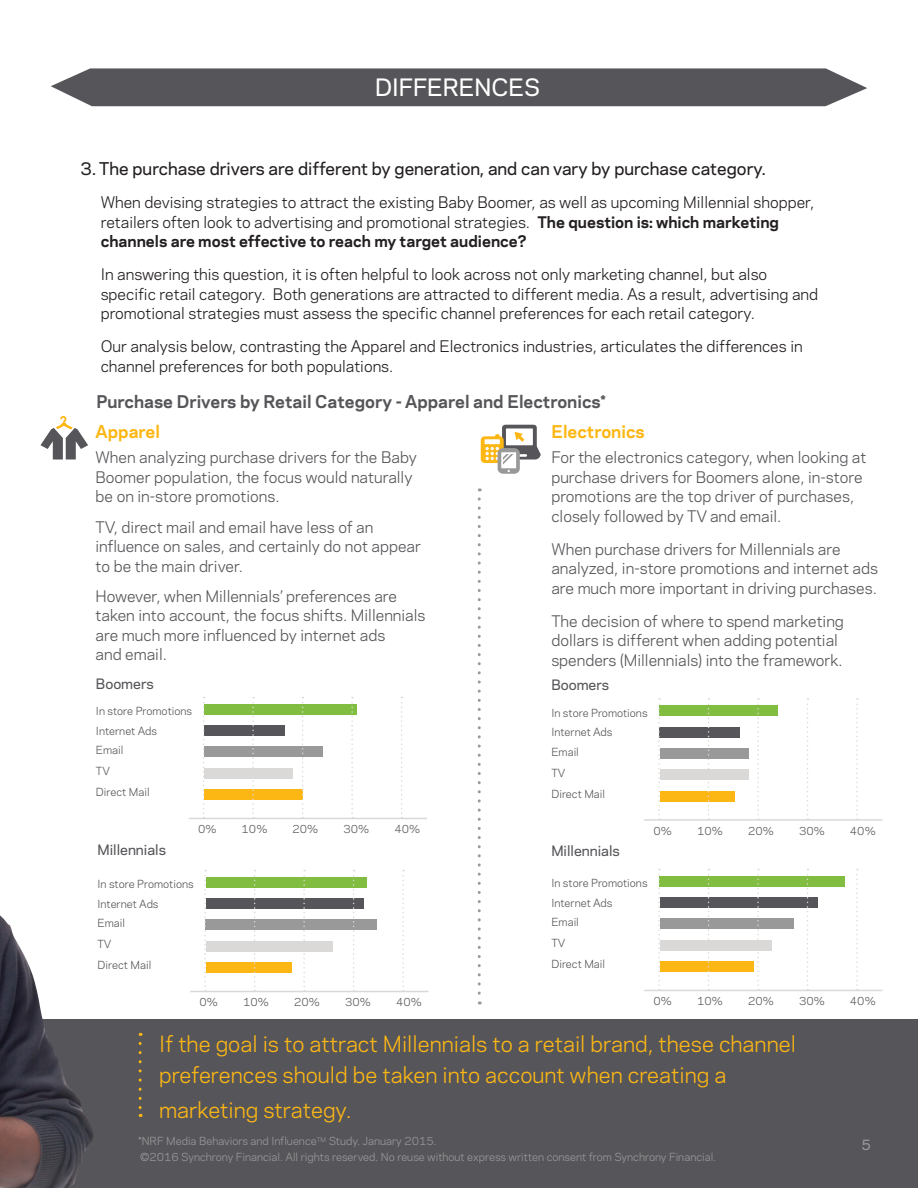
<style>
.page{position:relative;width:918px;height:1188px;background:#fff}
.page>*{position:absolute;margin:0;border:0;box-sizing:border-box;transform-origin:0 0}
.t1{font:500 22.5px "Polaris";color:#fff}
.t2{font:21px/31.5px "Polaris";color:#fdb714}
.t3{font:500 16.5px "Polaris";color:#231f20}
.t4{font:700 16.5px "Polaris";color:#56565a}
.t5{font:700 16.5px "Polaris";color:#fdb714}
.t6{font:15px/19.5px "Polaris";color:#56565a}
.t7{font:15px/19.5px "Polaris";color:#231f20}
.t8{font:500 13.5px "Polaris";color:#56565a}
.t9{font:500 13.5px "Polaris";color:#9a999a}
.t10{font:10.5px/19.5px "Polaris";color:#56565a}
.t11{font:10.5px "Polaris";color:#9a999a}
.s1{font-weight:700}
</style>
<div class="page">
<div style="left:0;top:1020px;width:918px;height:168px;background:#56565a"></div>
<svg style="left:51px;top:68px;width:816px;height:38px;background:#606063"></svg>
<svg style="left:481px;top:425px;width:60px;height:49px"></svg>
<svg style="left:41px;top:416px;width:47px;height:44px"></svg>
<div style="left:206px;top:877px;width:161px;height:11px;background:#81bd41"></div>
<div style="left:206px;top:919px;width:171px;height:11px;background:#9a999a"></div>
<div style="left:206px;top:941px;width:127px;height:10px;background:#dbd9d7"></div>
<div style="left:206px;top:962px;width:85px;height:11px;background:#fdb714"></div>
<div style="left:206px;top:898px;width:158px;height:11px;background:#56565a"></div>
<hr style="left:190px;top:991px;width:238px;height:1px;background:#dbd9d7">
<svg style="left:204px;top:870px;width:2px;height:121px"></svg>
<svg style="left:254px;top:870px;width:2px;height:121px"></svg>
<svg style="left:303px;top:870px;width:2px;height:121px"></svg>
<svg style="left:353px;top:870px;width:2px;height:121px"></svg>
<svg style="left:402px;top:870px;width:2px;height:121px"></svg>
<div style="left:660px;top:876px;width:185px;height:11px;background:#81bd41"></div>
<div style="left:660px;top:918px;width:133px;height:11px;background:#9a999a"></div>
<div style="left:660px;top:940px;width:112px;height:10px;background:#dbd9d7"></div>
<div style="left:660px;top:961px;width:93px;height:11px;background:#fdb714"></div>
<div style="left:660px;top:897px;width:158px;height:11px;background:#56565a"></div>
<hr style="left:644px;top:990px;width:238px;height:1px;background:#dbd9d7">
<svg style="left:658px;top:869px;width:2px;height:121px"></svg>
<svg style="left:708px;top:869px;width:2px;height:121px"></svg>
<svg style="left:757px;top:869px;width:2px;height:121px"></svg>
<svg style="left:807px;top:869px;width:2px;height:121px"></svg>
<svg style="left:856px;top:869px;width:2px;height:121px"></svg>
<div style="left:204px;top:704px;width:153px;height:11px;background:#81bd41"></div>
<div style="left:204px;top:747px;width:119px;height:10px;background:#9a999a"></div>
<div style="left:204px;top:768px;width:89px;height:11px;background:#dbd9d7"></div>
<div style="left:204px;top:789px;width:99px;height:11px;background:#fdb714"></div>
<div style="left:204px;top:726px;width:81px;height:10px;background:#56565a"></div>
<hr style="left:189px;top:818px;width:238px;height:1px;background:#dbd9d7">
<svg style="left:203px;top:697px;width:2px;height:121px"></svg>
<svg style="left:252px;top:697px;width:2px;height:121px"></svg>
<svg style="left:302px;top:697px;width:2px;height:121px"></svg>
<svg style="left:351px;top:697px;width:2px;height:121px"></svg>
<svg style="left:401px;top:697px;width:2px;height:121px"></svg>
<div style="left:660px;top:706px;width:118px;height:10px;background:#81bd41"></div>
<div style="left:660px;top:748px;width:88px;height:11px;background:#9a999a"></div>
<div style="left:660px;top:769px;width:88px;height:11px;background:#dbd9d7"></div>
<div style="left:660px;top:791px;width:74px;height:11px;background:#fdb714"></div>
<div style="left:660px;top:727px;width:80px;height:11px;background:#56565a"></div>
<hr style="left:644px;top:819px;width:238px;height:2px;background:#dbd9d7">
<svg style="left:658px;top:698px;width:2px;height:121px"></svg>
<svg style="left:708px;top:698px;width:2px;height:121px"></svg>
<svg style="left:757px;top:698px;width:2px;height:121px"></svg>
<svg style="left:807px;top:698px;width:2px;height:121px"></svg>
<svg style="left:856px;top:698px;width:2px;height:121px"></svg>
<svg style="left:478px;top:499px;width:3px;height:505px"></svg>
<img style="left:0;top:915px;width:94px;height:273px">
<svg style="left:139px;top:1043px;width:3px;height:74px"></svg>
<p class="t1" style="left:375px;top:70px;width:166px">DIFFERENCES</p>
<p class="t3" style="left:80px;top:157px;width:687px">3. The purchase drivers are different by generation, and can vary by purchase category.</p>
<p class="t7" style="left:101px;top:192px;width:715px">When devising strategies to attract the existing Baby Boomer, as well as upcoming Millennial shopper, retailers often look to advertising and promotional strategies. <span class="s1">The question is: which marketing channels are most effective to reach my target audience?</span></p>
<p class="t7" style="left:101px;top:264px;width:719px">In answering this question, it is often helpful to look across not only marketing channel, but also specific retail category. Both generations are attracted to different media. As a result, advertising and promotional strategies must assess the specific channel preferences for each retail category.</p>
<p class="t7" style="left:101px;top:336px;width:704px">Our analysis below, contrasting the Apparel and Electronics industries, articulates the differences in channel preferences for both populations.</p>
<p class="t4" style="left:96px;top:389px;width:511px">Purchase Drivers by Retail Category - Apparel and Electronics*</p>
<p class="t5" style="left:96px;top:419px;width:66px">Apparel</p>
<p class="t6" style="left:96px;top:447px;width:323px">When analyzing purchase drivers for the Baby<br>Boomer population, the focus would naturally be on in-store promotions.</p>
<p class="t6" style="left:96px;top:516px;width:327px">TV, direct mail and email have less of an influence on sales, and certainly do not appear to be the main driver.</p>
<p class="t6" style="left:96px;top:586px;width:332px">However, when Millennials’ preferences are taken into account, the focus shifts. Millennials are much more influenced by internet ads<br>and email.</p>
<p class="t5" style="left:551px;top:419px;width:95px">Electronics</p>
<p class="t6" style="left:551px;top:447px;width:317px">For the electronics category, when looking at purchase drivers for Boomers alone, in-store promotions are the top driver of purchases, closely followed by TV and email.</p>
<p class="t6" style="left:551px;top:539px;width:328px">When purchase drivers for Millennials are analyzed, in-store promotions and internet ads are much more important in driving purchases.</p>
<p class="t6" style="left:551px;top:611px;width:294px">The decision of where to spend marketing dollars is different when adding potential spenders (Millennials) into the framework.</p>
<p class="t8" style="left:96px;top:673px;width:59px">Boomers</p>
<p class="t8" style="left:551px;top:675px;width:59px">Boomers</p>
<p class="t10" style="left:96px;top:701px;width:98px">In store Promotions<br>Internet Ads<br>Email</p>
<p class="t10" style="left:96px;top:760px;width:55px;line-height:21px">TV<br>Direct Mail</p>
<p class="t10" style="left:551px;top:703px;width:98px">In store Promotions<br>Internet Ads<br>Email</p>
<p class="t10" style="left:551px;top:762px;width:55px;line-height:21px">TV<br>Direct Mail</p>
<p class="t10" style="left:198px;top:819px;width:20px">0%</p>
<p class="t10" style="left:242px;top:819px;width:27px">10%</p>
<p class="t10" style="left:293px;top:819px;width:27px">20%</p>
<p class="t10" style="left:344px;top:819px;width:27px">30%</p>
<p class="t10" style="left:395px;top:819px;width:27px">40%</p>
<p class="t10" style="left:653px;top:820px;width:20px">0%</p>
<p class="t10" style="left:697px;top:820px;width:27px">10%</p>
<p class="t10" style="left:748px;top:820px;width:27px">20%</p>
<p class="t10" style="left:799px;top:820px;width:27px">30%</p>
<p class="t10" style="left:850px;top:820px;width:27px">40%</p>
<p class="t8" style="left:97px;top:840px;width:70px">Millennials</p>
<p class="t8" style="left:551px;top:840px;width:70px">Millennials</p>
<p class="t10" style="left:97px;top:874px;width:98px">In store Promotions<br>Internet Ads<br>Email</p>
<p class="t10" style="left:97px;top:933px;width:55px;line-height:21px">TV<br>Direct Mail</p>
<p class="t10" style="left:551px;top:873px;width:98px">In store Promotions<br>Internet Ads<br>Email</p>
<p class="t10" style="left:551px;top:932px;width:55px;line-height:21px">TV<br>Direct Mail</p>
<p class="t10" style="left:200px;top:992px;width:20px">0%</p>
<p class="t10" style="left:243px;top:992px;width:27px">10%</p>
<p class="t10" style="left:294px;top:992px;width:27px">20%</p>
<p class="t10" style="left:345px;top:992px;width:27px">30%</p>
<p class="t10" style="left:396px;top:992px;width:27px">40%</p>
<p class="t10" style="left:653px;top:991px;width:20px">0%</p>
<p class="t10" style="left:697px;top:991px;width:27px">10%</p>
<p class="t10" style="left:748px;top:991px;width:27px">20%</p>
<p class="t10" style="left:799px;top:991px;width:27px">30%</p>
<p class="t10" style="left:850px;top:991px;width:27px">40%</p>
<p class="t2" style="left:159px;top:1027px;width:638px">If the goal is to attract Millennials to a retail brand, these channel preferences should be taken into account when creating a</p>
<p class="t2" style="left:159px;top:1093px;width:194px">marketing strategy.</p>
<p class="t11" style="left:139px;top:1134px;width:300px">*NRF Media Behaviors and Influence<sup>TM</sup> Study. January 2015.</p>
<p class="t11" style="left:140px;top:1149px;width:578px">©2016 Synchrony Financial. All rights reserved. No reuse without express written consent from Synchrony Financial.</p>
<p class="t9" style="left:861px;top:1134px;width:11px">5</p>
</div>
